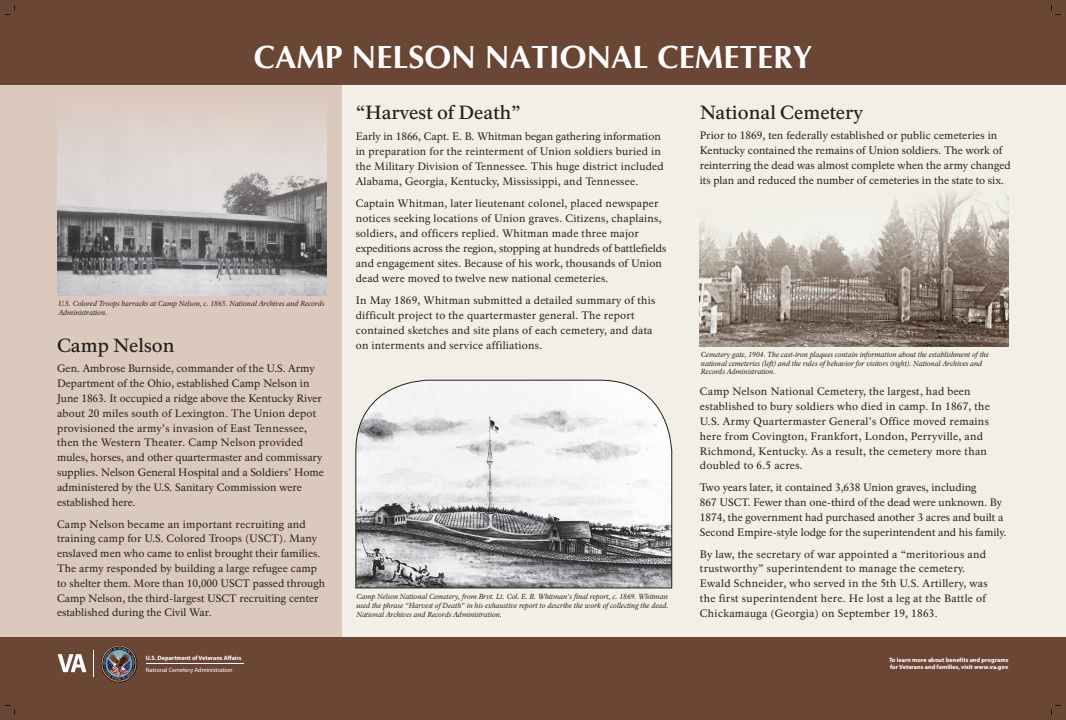
<style>
.page{position:relative;width:1066px;height:720px;background:#fff}
.page>*{position:absolute;margin:0;border:0;box-sizing:border-box;transform-origin:0 0}
.t1{font:700 32px "Optima";color:#fff}
.t2{font:500 18.8px "Rawlinson";color:#231f20}
.t3{font:10.6px/14.8px "Rawlinson";letter-spacing:.01em;color:#231f20}
.t4{font:italic 7.2px/8.6px "Rawlinson";color:#231f20}
.t5{font:700 6.2px/7.4px "Myriad Pro";color:#fff}
.t6{font:6.2px "Myriad Pro";color:#fff}
</style>
<div class="page">
<div style="left:0;top:0;width:1065px;height:720px;background:#f1efe6"></div>
<div style="left:0;top:0;width:342px;height:720px;background:#dcc9bd"></div>
<div style="left:0;top:637px;width:1065px;height:83px;background:#6b4635"></div>
<img style="left:700px;top:189px;width:308px;height:157px">
<svg style="left:1051px;top:705px;width:10px;height:10px"></svg>
<svg style="left:5px;top:705px;width:10px;height:10px"></svg>
<hr style="left:146px;top:664px;width:98px;height:1px;background:#fff">
<div style="left:0;top:0;width:1065px;height:85px;background:#6b4635"></div>
<svg style="left:5px;top:5px;width:10px;height:10px"></svg>
<svg style="left:1051px;top:5px;width:10px;height:10px"></svg>
<img style="left:58px;top:117px;width:268px;height:178px">
<svg style="left:356px;top:380px;width:316px;height:208px"></svg>
<img style="left:101px;top:645px;width:36px;height:37px">
<svg style="left:93px;top:650px;width:1px;height:27px"></svg>
<svg style="left:58px;top:654px;width:28px;height:18px"></svg>
<p class="t1" style="left:254px;top:37px;width:560px">CAMP NELSON NATIONAL CEMETERY</p>
<p class="t4" style="left:58px;top:300px;width:267px">U.S. Colored Troops barracks at Camp Nelson, c. 1865. National Archives and Records<br>Administration.</p>
<h1 class="t2" style="left:57px;top:334px;width:119px">Camp Nelson</h1>
<p class="t3" style="left:57px;top:362px;width:268px">Gen. Ambrose Burnside, commander of the U.S. Army Department of the Ohio, established Camp Nelson in June 1863. It occupied a ridge above the Kentucky River about 20 miles south of Lexington. The Union depot provisioned the army’s invasion of East Tennessee, then the Western Theater. Camp Nelson provided mules, horses, and other quartermaster and commissary supplies. Nelson General Hospital and a Soldiers’ Home administered by the U.S. Sanitary Commission were established here.</p>
<p class="t3" style="left:57px;top:517px;width:270px">Camp Nelson became an important recruiting and training camp for U.S. Colored Troops (USCT). Many enslaved men who came to enlist brought their families.<br>The army responded by building a large refugee camp to shelter them. More than 10,000 USCT passed through Camp Nelson, the third-largest USCT recruiting center established during the Civil War.</p>
<h1 class="t2" style="left:356px;top:102px;width:167px">“Harvest of Death”</h1>
<p class="t3" style="left:356px;top:129px;width:310px;line-height:15px">Early in 1866, Capt. E. B. Whitman began gathering information in preparation for the reinterment of Union soldiers buried in the Military Division of Tennessee. This huge district included Alabama, Georgia, Kentucky, Mississippi, and Tennessee.</p>
<p class="t3" style="left:356px;top:196px;width:312px;line-height:15px">Captain Whitman, later lieutenant colonel, placed newspaper notices seeking locations of Union graves. Citizens, chaplains, soldiers, and officers replied. Whitman made three major expeditions across the region, stopping at hundreds of battlefields and engagement sites. Because of his work, thousands of Union dead were moved to twelve new national cemeteries.</p>
<p class="t3" style="left:356px;top:293px;width:301px;line-height:15px">In May 1869, Whitman submitted a detailed summary of this difficult project to the quartermaster general. The report contained sketches and site plans of each cemetery, and data on interments and service affiliations.</p>
<p class="t4" style="left:356px;top:593px;width:313px">Camp Nelson National Cemetery, from Brvt. Lt. Col. E. B. Whitman’s final report, c. 1869. Whitman used the phrase “Harvest of Death” in his exhaustive report to describe the work of collecting the dead.<br>National Archives and Records Administration.</p>
<h1 class="t2" style="left:700px;top:101px;width:165px">National Cemetery</h1>
<p class="t3" style="left:700px;top:128px;width:312px">Prior to 1869, ten federally established or public cemeteries in Kentucky contained the remains of Union soldiers. The work of reinterring the dead was almost complete when the army changed its plan and reduced the number of cemeteries in the state to six.</p>
<p class="t4" style="left:701px;top:350px;width:289px">Cemetery gate, 1904. The cast-iron plaques contain information about the establishment of the national cemeteries (left) and the rules of behavior for visitors (right). National Archives and<br>Records Administration.</p>
<p class="t3" style="left:700px;top:385px;width:291px">Camp Nelson National Cemetery, the largest, had been established to bury soldiers who died in camp. In 1867, the</p>
<p class="t3" style="left:700px;top:414px;width:290px">U.S. Army Quartermaster General’s Office moved remains here from Covington, Frankfort, London, Perryville, and Richmond, Kentucky. As a result, the cemetery more than doubled to 6.5 acres.</p>
<p class="t3" style="left:700px;top:481px;width:308px">Two years later, it contained 3,638 Union graves, including<br>867 USCT. Fewer than one-third of the dead were unknown. By 1874, the government had purchased another 3 acres and built a Second Empire-style lodge for the superintendent and his family.</p>
<p class="t3" style="left:700px;top:547px;width:289px">By law, the secretary of war appointed a “meritorious and trustworthy” superintendent to manage the cemetery.<br>Ewald Schneider, who served in the 5th U.S. Artillery, was the first superintendent here. He lost a leg at the Battle of Chickamauga (Georgia) on September 19, 1863.</p>
<p class="t5" style="left:146px;top:654px;width:97px">U.S. Department of Veterans A˜airs</p>
<p class="t5" style="left:889px;top:656px;width:121px">To learn more about benefits and programs for Veterans and families, visit www.va.gov</p>
<p class="t6" style="left:146px;top:666px;width:88px">National Cemetery Administration</p>
</div>
